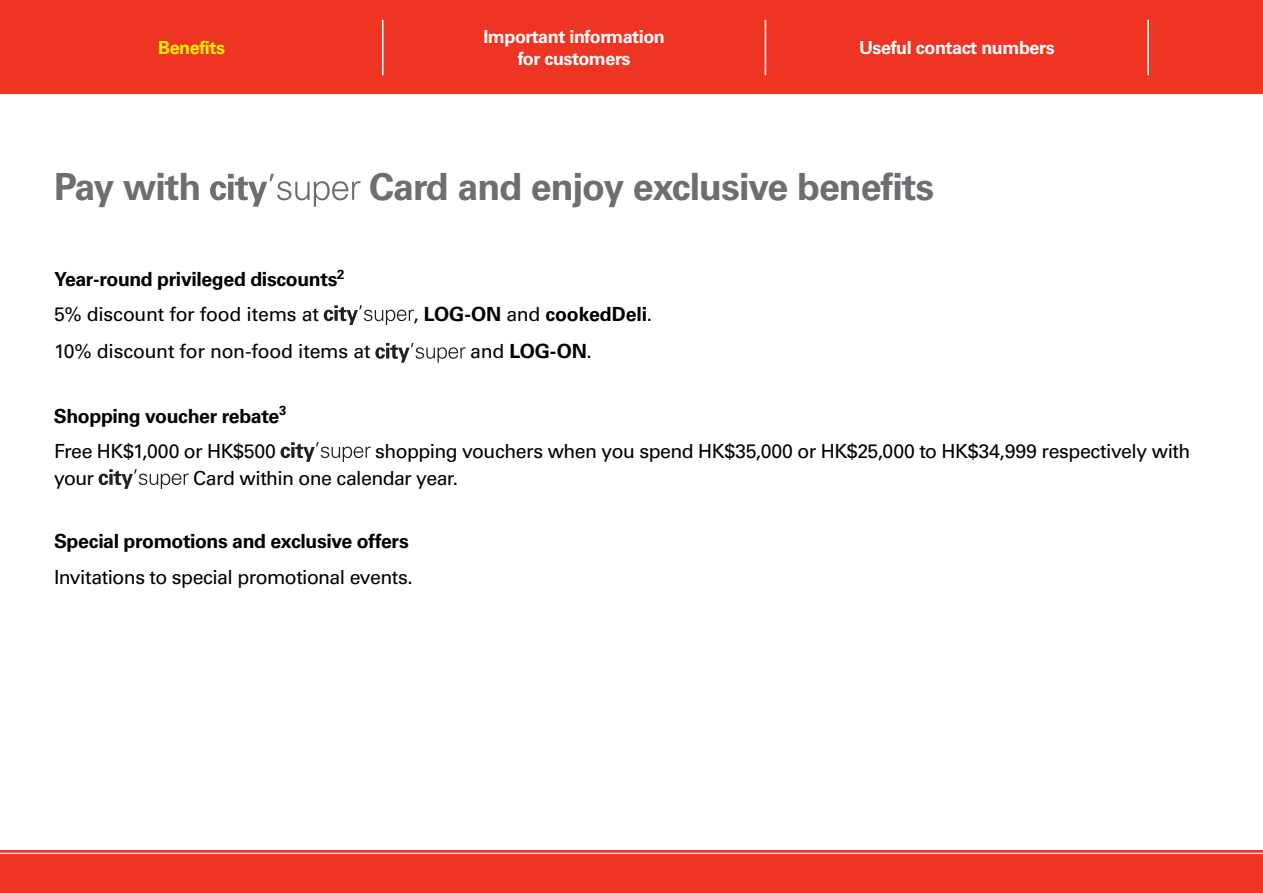
<style>
.page{position:relative;width:1263px;height:893px;background:#fff}
.page>*{position:absolute;margin:0;border:0;box-sizing:border-box;transform-origin:0 0}
.t1{font:700 37.5px "Univers LT Std";letter-spacing:-.025em;color:#6d6e71}
.t2{font:19.5px "Univers LT Std";letter-spacing:-.025em;color:#000}
.t3{font:700 19.5px/34.7px "Univers LT Std";letter-spacing:-.02em;color:#000}
.t4{font:700 18px/21.8px "Univers LT Std";letter-spacing:-.025em;color:#fff;text-align:center}
.t5{font:700 18px "Univers LT Std";letter-spacing:-.025em;color:#fff200}
.s1{font-weight:400}
</style>
<div class="page">
<div style="left:0;top:850px;width:1263px;height:43px;background:#ee3524"></div>
<div style="left:0;top:0;width:1263px;height:94px;background:#ee3524"></div>
<hr style="left:0;top:853px;width:1263px;height:1px;background:#fff">
<svg style="left:324px;top:305px;width:90px;height:20px"></svg>
<svg style="left:375px;top:343px;width:90px;height:20px"></svg>
<svg style="left:280px;top:442px;width:91px;height:20px"></svg>
<svg style="left:99px;top:469px;width:90px;height:20px"></svg>
<svg style="left:210px;top:174px;width:151px;height:33px"></svg>
<hr style="left:382px;top:20px;width:1px;height:55px;background:#fff">
<hr style="left:765px;top:20px;width:1px;height:55px;background:#fff">
<hr style="left:1147px;top:20px;width:2px;height:55px;background:#fff">
<p class="t5" style="left:158px;top:37px;width:68px">Benefits</p>
<p class="t4" style="left:483px;top:26px;width:183px">Important information for customers</p>
<p class="t4" style="left:859px;top:37px;width:197px">Useful contact numbers</p>
<h1 class="t1" style="left:54px;top:165px;width:149px">Pay with</h1>
<h1 class="t1" style="left:369px;top:165px;width:567px">Card and enjoy exclusive benefits</h1>
<p class="t3" style="left:54px;top:262px;width:292px">Year-round privileged discounts<sup>2<br></sup><span class="s1">5% discount for food items at</span></p>
<p class="t3" style="left:413px;top:297px;width:240px"><span class="s1">,</span> LOG-ON <span class="s1">and</span> cookedDeli<span class="s1">.</span></p>
<p class="t2" style="left:54px;top:340px;width:318px">10% discount for non-food items at</p>
<p class="t3" style="left:470px;top:334px;width:123px"><span class="s1">and</span> LOG-ON<span class="s1">.</span></p>
<p class="t3" style="left:54px;top:399px;width:234px">Shopping voucher rebate<sup>3<br></sup><span class="s1">Free HK$1,000 or HK$500</span></p>
<p class="t2" style="left:375px;top:439px;width:817px">shopping vouchers when you spend HK$35,000 or HK$25,000 to HK$34,999 respectively with</p>
<p class="t2" style="left:54px;top:466px;width:42px">your</p>
<p class="t2" style="left:193px;top:466px;width:266px">Card within one calendar year.</p>
<p class="t3" style="left:54px;top:524px;width:356px">Special promotions and exclusive offers</p>
<p class="t2" style="left:54px;top:565px;width:360px">Invitations to special promotional events.</p>
</div>
